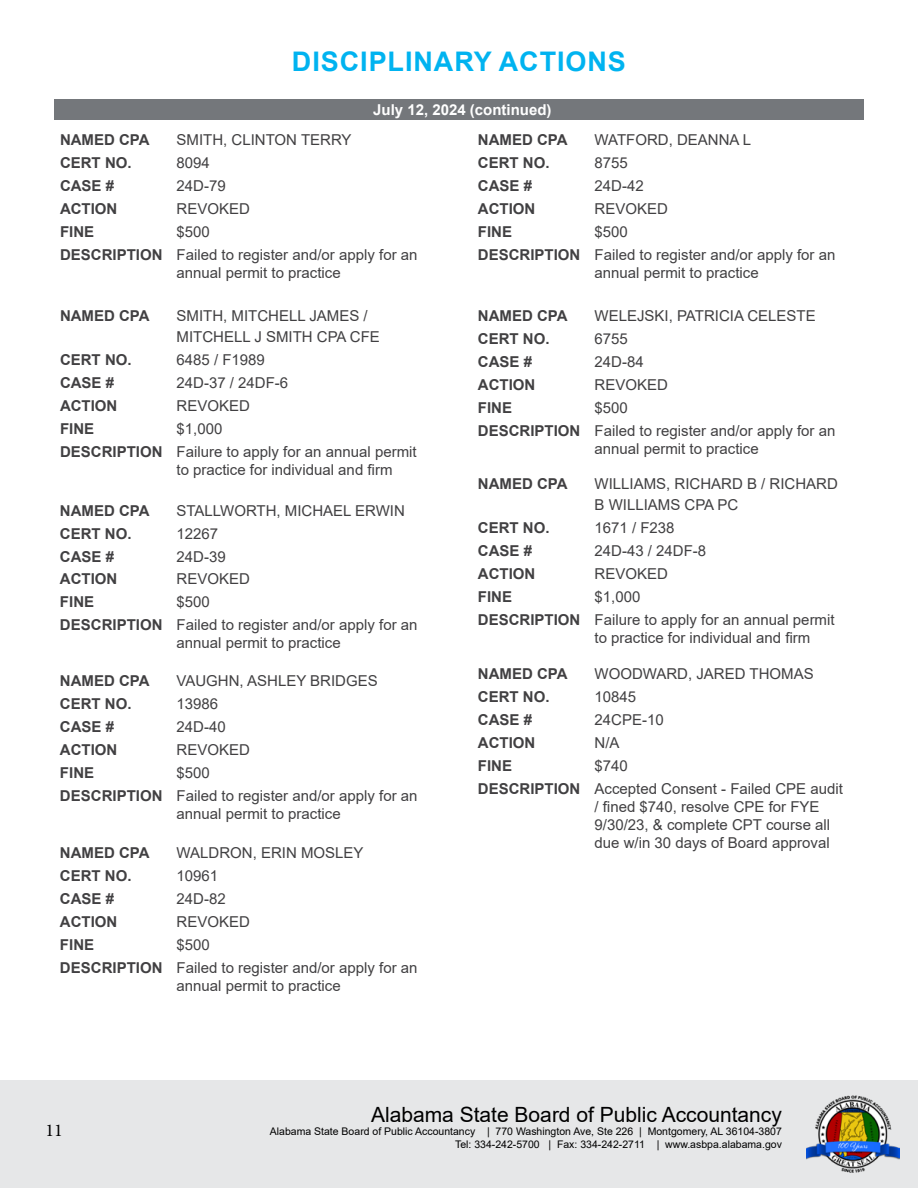
<style>
.page{position:relative;width:918px;height:1188px;background:#fff}
.page>*{position:absolute;margin:0;border:0;box-sizing:border-box;transform-origin:0 0}
.t1{font:700 27px "Arial";letter-spacing:.035em;color:#00b3f0}
.t2{font:21px "Arial";color:#000}
.t3{font:18px "Minion Pro";color:#000}
.t4{font:15px/23px "Arial";color:#414042}
.t5{font:700 15px "Arial";color:#414042}
.t6{font:700 15px "Arial";color:#fff}
.t7{font:10.5px/12.6px "Arial";color:#000;text-align:right}
.s1{font-weight:700}
</style>
<div class="page">
<div style="left:54px;top:99px;width:810px;height:21px;background:#74777b"></div>
<div style="left:0;top:1080px;width:918px;height:108px;background:#e6e7e8"></div>
<img style="left:806px;top:1095px;width:93px;height:78px">
<h1 class="t1" style="left:292px;top:43px;width:336px">DISCIPLINARY ACTIONS</h1>
<p class="t6" style="left:373px;top:99px;width:180px">July 12, 2024 (continued)</p>
<p class="t5" style="left:60px;top:129px;width:91px">NAMED CPA</p>
<p class="t4" style="left:177px;top:128px;width:177px">SMITH, CLINTON TERRY</p>
<p class="t5" style="left:60px;top:152px;width:73px">CERT NO.</p>
<p class="t4" style="left:177px;top:151px;width:35px">8094</p>
<p class="t5" style="left:60px;top:175px;width:56px">CASE #</p>
<p class="t4" style="left:177px;top:174px;width:51px">24D-79</p>
<p class="t5" style="left:60px;top:198px;width:59px">ACTION</p>
<p class="t4" style="left:177px;top:197px;width:75px">REVOKED</p>
<p class="t5" style="left:60px;top:221px;width:36px">FINE</p>
<p class="t4" style="left:60px;top:220px;width:359px;text-indent:117px">$500<br><span class="s1">DESCRIPTION</span> Failed to register and/or apply for an</p>
<p class="t4" style="left:177px;top:261px;width:166px">annual permit to practice</p>
<p class="t5" style="left:60px;top:305px;width:91px">NAMED CPA</p>
<p class="t4" style="left:177px;top:305px;width:205px;line-height:21px">SMITH, MITCHELL JAMES /<br>MITCHELL J SMITH CPA CFE</p>
<p class="t5" style="left:60px;top:349px;width:73px">CERT NO.</p>
<p class="t4" style="left:177px;top:348px;width:90px">6485 / F1989</p>
<p class="t5" style="left:60px;top:372px;width:56px">CASE #</p>
<p class="t4" style="left:177px;top:371px;width:113px">24D-37 / 24DF-6</p>
<p class="t5" style="left:60px;top:395px;width:59px">ACTION</p>
<p class="t4" style="left:177px;top:394px;width:75px">REVOKED</p>
<p class="t5" style="left:60px;top:418px;width:36px">FINE</p>
<p class="t4" style="left:60px;top:417px;width:358px;text-indent:117px">$1,000<br><span class="s1">DESCRIPTION</span> Failure to apply for an annual permit</p>
<p class="t4" style="left:177px;top:458px;width:217px">to practice for individual and firm</p>
<p class="t5" style="left:60px;top:500px;width:91px">NAMED CPA</p>
<p class="t4" style="left:177px;top:499px;width:230px">STALLWORTH, MICHAEL ERWIN</p>
<p class="t5" style="left:60px;top:523px;width:73px">CERT NO.</p>
<p class="t4" style="left:177px;top:522px;width:43px">12267</p>
<p class="t5" style="left:60px;top:546px;width:56px">CASE #</p>
<p class="t4" style="left:177px;top:545px;width:51px">24D-39</p>
<p class="t5" style="left:60px;top:569px;width:59px">ACTION</p>
<p class="t4" style="left:177px;top:568px;width:75px">REVOKED</p>
<p class="t5" style="left:60px;top:592px;width:36px">FINE</p>
<p class="t4" style="left:60px;top:591px;width:359px;text-indent:117px">$500<br><span class="s1">DESCRIPTION</span> Failed to register and/or apply for an</p>
<p class="t4" style="left:177px;top:631px;width:166px">annual permit to practice</p>
<p class="t5" style="left:60px;top:670px;width:91px">NAMED CPA</p>
<p class="t4" style="left:177px;top:669px;width:203px">VAUGHN, ASHLEY BRIDGES</p>
<p class="t5" style="left:60px;top:693px;width:73px">CERT NO.</p>
<p class="t4" style="left:177px;top:692px;width:43px">13986</p>
<p class="t5" style="left:60px;top:716px;width:56px">CASE #</p>
<p class="t4" style="left:177px;top:715px;width:51px">24D-40</p>
<p class="t5" style="left:60px;top:739px;width:59px">ACTION</p>
<p class="t4" style="left:177px;top:738px;width:75px">REVOKED</p>
<p class="t5" style="left:60px;top:762px;width:36px">FINE</p>
<p class="t4" style="left:60px;top:761px;width:359px;text-indent:117px">$500<br><span class="s1">DESCRIPTION</span> Failed to register and/or apply for an</p>
<p class="t4" style="left:177px;top:802px;width:166px">annual permit to practice</p>
<p class="t5" style="left:60px;top:842px;width:91px">NAMED CPA</p>
<p class="t4" style="left:177px;top:841px;width:188px">WALDRON, ERIN MOSLEY</p>
<p class="t5" style="left:60px;top:865px;width:73px">CERT NO.</p>
<p class="t4" style="left:177px;top:864px;width:43px">10961</p>
<p class="t5" style="left:60px;top:888px;width:56px">CASE #</p>
<p class="t4" style="left:177px;top:887px;width:51px">24D-82</p>
<p class="t5" style="left:60px;top:911px;width:59px">ACTION</p>
<p class="t4" style="left:177px;top:910px;width:75px">REVOKED</p>
<p class="t5" style="left:60px;top:934px;width:36px">FINE</p>
<p class="t4" style="left:60px;top:933px;width:359px;text-indent:117px">$500<br><span class="s1">DESCRIPTION</span> Failed to register and/or apply for an</p>
<p class="t4" style="left:177px;top:974px;width:166px">annual permit to practice</p>
<p class="t5" style="left:478px;top:129px;width:91px">NAMED CPA</p>
<p class="t4" style="left:595px;top:128px;width:158px">WATFORD, DEANNA L</p>
<p class="t5" style="left:478px;top:152px;width:73px">CERT NO.</p>
<p class="t4" style="left:595px;top:151px;width:35px">8755</p>
<p class="t5" style="left:478px;top:175px;width:56px">CASE #</p>
<p class="t4" style="left:595px;top:174px;width:51px">24D-42</p>
<p class="t5" style="left:478px;top:198px;width:59px">ACTION</p>
<p class="t4" style="left:595px;top:197px;width:75px">REVOKED</p>
<p class="t5" style="left:478px;top:221px;width:36px">FINE</p>
<p class="t4" style="left:478px;top:220px;width:359px;text-indent:117px">$500<br><span class="s1">DESCRIPTION</span> Failed to register and/or apply for an</p>
<p class="t4" style="left:595px;top:261px;width:166px">annual permit to practice</p>
<p class="t5" style="left:478px;top:305px;width:91px">NAMED CPA</p>
<p class="t4" style="left:595px;top:304px;width:223px">WELEJSKI, PATRICIA CELESTE</p>
<p class="t5" style="left:478px;top:328px;width:73px">CERT NO.</p>
<p class="t4" style="left:595px;top:327px;width:35px">6755</p>
<p class="t5" style="left:478px;top:351px;width:56px">CASE #</p>
<p class="t4" style="left:595px;top:350px;width:51px">24D-84</p>
<p class="t5" style="left:478px;top:374px;width:59px">ACTION</p>
<p class="t4" style="left:595px;top:373px;width:75px">REVOKED</p>
<p class="t5" style="left:478px;top:397px;width:36px">FINE</p>
<p class="t4" style="left:478px;top:396px;width:359px;text-indent:117px">$500<br><span class="s1">DESCRIPTION</span> Failed to register and/or apply for an</p>
<p class="t4" style="left:595px;top:437px;width:166px">annual permit to practice</p>
<p class="t5" style="left:478px;top:473px;width:91px">NAMED CPA</p>
<p class="t4" style="left:595px;top:473px;width:245px;line-height:21px">WILLIAMS, RICHARD B / RICHARD<br>B WILLIAMS CPA PC</p>
<p class="t5" style="left:478px;top:517px;width:73px">CERT NO.</p>
<p class="t4" style="left:595px;top:516px;width:82px">1671 / F238</p>
<p class="t5" style="left:478px;top:540px;width:56px">CASE #</p>
<p class="t4" style="left:595px;top:539px;width:113px">24D-43 / 24DF-8</p>
<p class="t5" style="left:478px;top:563px;width:59px">ACTION</p>
<p class="t4" style="left:595px;top:562px;width:75px">REVOKED</p>
<p class="t5" style="left:478px;top:586px;width:36px">FINE</p>
<p class="t4" style="left:478px;top:585px;width:358px;text-indent:117px">$1,000<br><span class="s1">DESCRIPTION</span> Failure to apply for an annual permit</p>
<p class="t4" style="left:595px;top:626px;width:217px">to practice for individual and firm</p>
<p class="t5" style="left:478px;top:663px;width:91px">NAMED CPA</p>
<p class="t4" style="left:595px;top:662px;width:221px">WOODWARD, JARED THOMAS</p>
<p class="t5" style="left:478px;top:686px;width:73px">CERT NO.</p>
<p class="t4" style="left:595px;top:685px;width:43px">10845</p>
<p class="t5" style="left:478px;top:709px;width:56px">CASE #</p>
<p class="t4" style="left:595px;top:708px;width:71px">24CPE-10</p>
<p class="t5" style="left:478px;top:732px;width:59px">ACTION</p>
<p class="t4" style="left:595px;top:731px;width:27px">N/A</p>
<p class="t5" style="left:478px;top:755px;width:36px">FINE</p>
<p class="t4" style="left:478px;top:754px;width:366px;text-indent:117px">$740<br><span class="s1">DESCRIPTION</span> Accepted Consent - Failed CPE audit</p>
<p class="t4" style="left:595px;top:797px;width:237px;line-height:18px">/ fined $740, resolve CPE for FYE<br>9/30/23, &amp; complete CPT course all due w/in 30 days of Board approval</p>
<p class="t3" style="left:45px;top:1118px;width:19px">11</p>
<h2 class="t2" style="left:371px;top:1101px;width:412px">Alabama State Board of Public Accountancy</h2>
<p class="t7" style="left:270px;top:1125px;width:514px">Alabama State Board of Public Accountancy | 770 Washington Ave, Ste 226 | Montgomery, AL 36104-3807<br>Tel: 334-242-5700 | Fax: 334-242-2711 | www.asbpa.alabama.gov</p>
</div>
